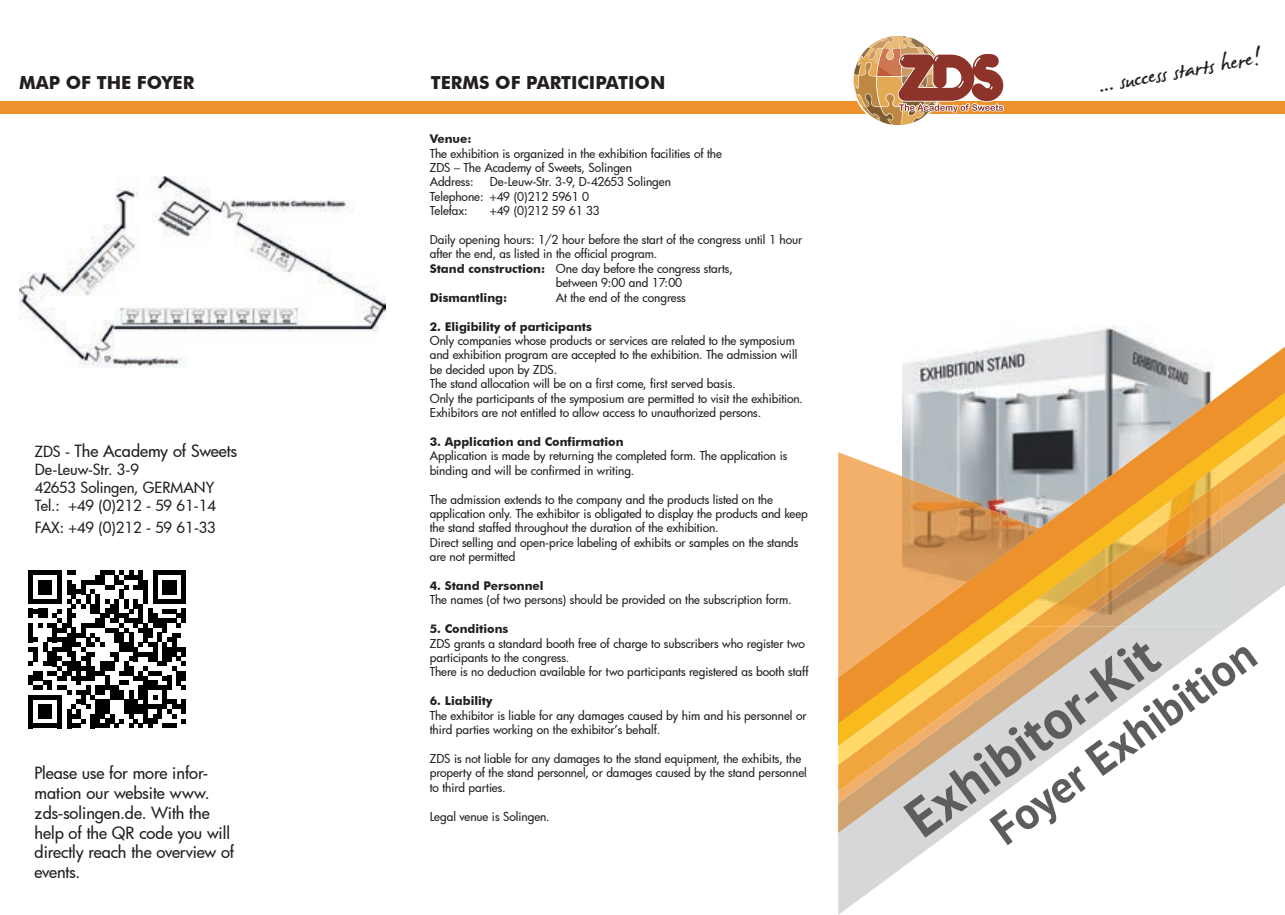
<style>
.page{position:relative;width:1285px;height:915px;background:#fff}
.page>*{position:absolute;margin:0;border:0;box-sizing:border-box;transform-origin:0 0}
.t1{font:700 54px "PT Sans";color:#5b5d5f}
.t2{font:700 45px "PT Sans";color:#5b5d5f}
.t3{font:36px "James Fajardo";color:#231f20}
.t4{font:700 18px "Futura BT";color:#231f20}
.t5{font:500 16.5px/19.8px "Futura";letter-spacing:-.005em;color:#231f20}
.t6{font:500 15px/18px "Futura";letter-spacing:-.005em;color:#231f20}
.t7{font:500 12px/14.4px "Futura";letter-spacing:-.005em;color:#231f20}
.t8{font:700 12px "Futura BT";color:#231f20}
.s1{font-size:15px}
.s2{font-family:"Futura BT";font-weight:700}
</style>
<div class="page">
<div style="left:0;top:101px;width:1284px;height:13px;background:#ec912c"></div>
<img style="left:1009px;top:326px;width:146px;height:20px">
<svg style="left:902px;top:346px;width:382px;height:46px"></svg>
<svg style="left:902px;top:392px;width:382px;height:42px;background:#c7b9a1"></svg>
<svg style="left:902px;top:434px;width:382px;height:38px;background:#bc9e6b"></svg>
<svg style="left:838px;top:832px;width:112px;height:82px"></svg>
<svg style="left:838px;top:472px;width:446px;height:360px"></svg>
<img style="left:1076px;top:519px;width:145px;height:107px">
<svg style="left:838px;top:452px;width:202px;height:226px;background:#dfa761"></svg>
<img style="left:19px;top:176px;width:366px;height:191px">
<svg style="left:28px;top:570px;width:158px;height:158px"></svg>
<svg style="left:853px;top:36px;width:150px;height:89px"></svg>
<h3 class="t4" style="left:19px;top:71px;width:177px">MAP OF THE FOYER</h3>
<h3 class="t4" style="left:431px;top:71px;width:236px">TERMS OF PARTICIPATION</h3>
<h3 class="t5" style="left:35px;top:440px;width:204px"><span class="s1">ZDS -</span> The Academy of Sweets</h3>
<p class="t6" style="left:35px;top:460px;width:183px">De-Leuw-Str. 3-9<br>42653 Solingen, GERMANY<br>Tel.: +49 (0)212 - 59 61-14</p>
<p class="t6" style="left:35px;top:517px;width:182px">FAX: +49 (0)212 - 59 61-33</p>
<h3 class="t5" style="left:34px;top:762px;width:201px">Please use for more infor&shy;mation our website www. zds-solingen.de. With the help of the QR code you will directly reach the overview of events.</h3>
<p class="t8" style="left:429px;top:131px;width:43px">Venue:</p>
<p class="t7" style="left:429px;top:146px;width:294px">The exhibition is organized in the exhibition facilities of the<br>ZDS – The Academy of Sweets, Solingen<br>Address:</p>
<p class="t7" style="left:429px;top:174px;width:243px;text-indent:60px">De-Leuw-Str. 3-9, D-42653 Solingen<br>Telephone: +49 (0)212 5961 0<br>Telefax:</p>
<p class="t7" style="left:489px;top:203px;width:111px">+49 (0)212 59 61 33</p>
<p class="t7" style="left:429px;top:232px;width:374px">Daily opening hours: 1/2 hour before the start of the congress until 1 hour</p>
<p class="t7" style="left:429px;top:246px;width:229px">after the end, as listed in the official program.</p>
<p class="t7" style="left:429px;top:261px;width:304px"><span class="s2">Stand construction:</span> One day before the congress starts,</p>
<p class="t7" style="left:555px;top:275px;width:128px">between 9:00 and 17:00</p>
<p class="t8" style="left:429px;top:290px;width:79px">Dismantling:</p>
<p class="t7" style="left:555px;top:290px;width:131px">At the end of the congress</p>
<p class="t8" style="left:429px;top:319px;width:164px">2. Eligibility of participants</p>
<p class="t7" style="left:429px;top:333px;width:375px">Only companies whose products or services are related to the symposium and exhibition program are accepted to the exhibition. The admission will be decided upon by ZDS.<br>The stand allocation will be on a first come, first served basis.<br>Only the participants of the symposium are permitted to visit the exhibition.<br>Exhibitors are not entitled to allow access to unauthorized persons.</p>
<p class="t8" style="left:429px;top:434px;width:195px">3. Application and Confirmation</p>
<p class="t7" style="left:429px;top:448px;width:359px">Application is made by returning the completed form. The application is binding and will be confirmed in writing.</p>
<p class="t7" style="left:429px;top:491px;width:379px">The admission extends to the company and the products listed on the application only. The exhibitor is obligated to display the products and keep the stand staffed throughout the duration of the exhibition.<br>Direct selling and open-price labeling of exhibits or samples on the stands are not permitted</p>
<p class="t8" style="left:429px;top:578px;width:115px">4. Stand Personnel</p>
<p class="t7" style="left:429px;top:592px;width:363px">The names (of two persons) should be provided on the subscription form.</p>
<p class="t8" style="left:429px;top:621px;width:80px">5. Conditions</p>
<p class="t7" style="left:429px;top:635px;width:380px">ZDS grants a standard booth free of charge to subscribers who register two participants to the congress.<br>There is no deduction available for two participants registered as booth staff</p>
<p class="t8" style="left:429px;top:693px;width:64px">6. Liability</p>
<p class="t7" style="left:429px;top:707px;width:378px">The exhibitor is liable for any damages caused by him and his personnel or third parties working on the exhibitor’s behalf.</p>
<p class="t7" style="left:429px;top:750px;width:378px">ZDS is not liable for any damages to the stand equipment, the exhibits, the property of the stand personnel, or damages caused by the stand personnel to third parties.</p>
<p class="t7" style="left:429px;top:808px;width:121px">Legal venue is Solingen.</p>
<h3 class="t3" style="left:1094px;top:67px;width:166px;rotate:-10deg">... success starts here!</h3>
<h1 class="t1" style="left:890px;top:795px;width:298px;rotate:-36deg">Exhibitor-Kit</h1>
<h2 class="t2" style="left:978px;top:809px;width:316px;rotate:-36deg">Foyer Exhibition</h2>
</div>
